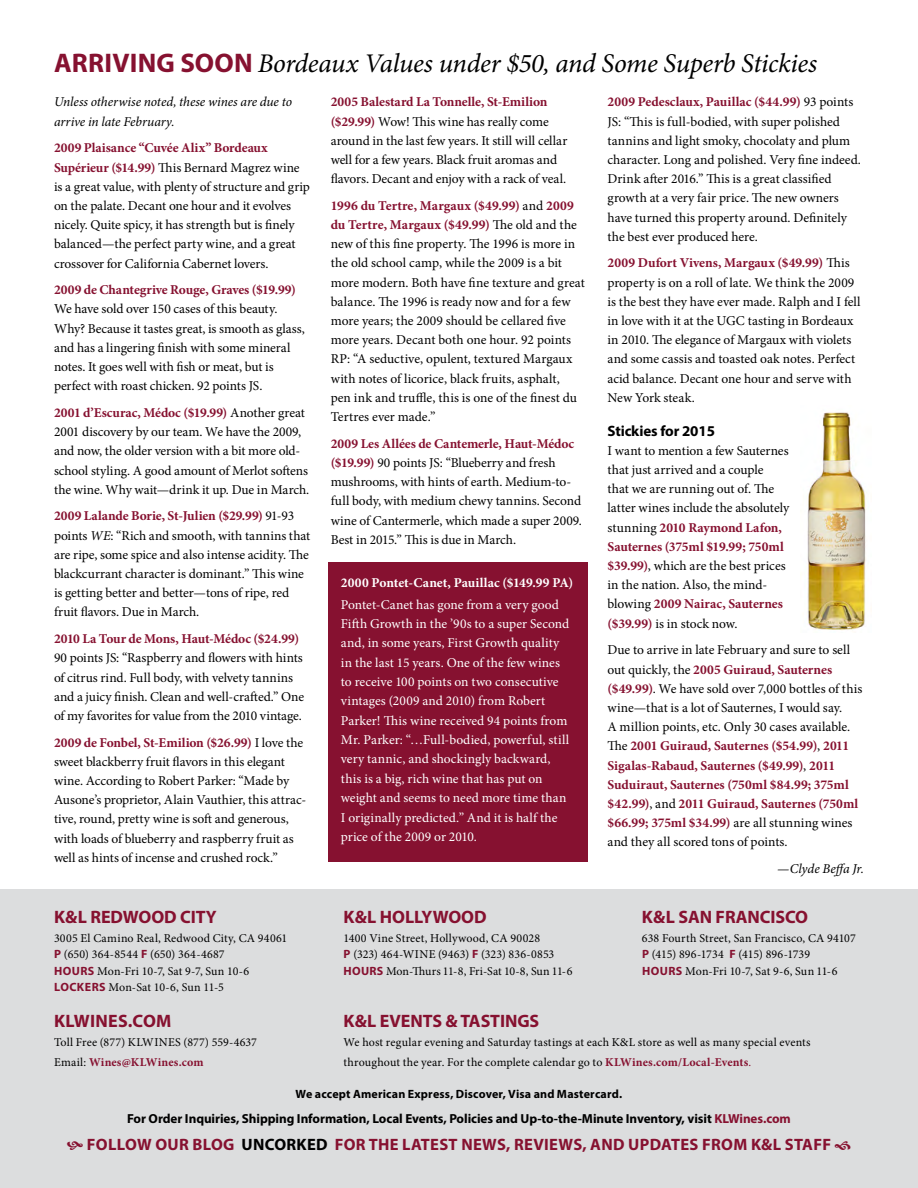
<style>
.page{position:relative;width:918px;height:1188px;background:#fff}
.page>*{position:absolute;margin:0;border:0;box-sizing:border-box;transform-origin:0 0}
.t1{font:italic 27px "Minion Pro";letter-spacing:-.015em;color:#000}
.t2{font:700 18px "Myriad Pro";letter-spacing:-.005em;color:#861130}
.t3{font:700 18px "Myriad Pro";letter-spacing:.015em;color:#861130}
.t4{font:700 16.5px "Myriad Pro";letter-spacing:.02em;color:#861130}
.t5{font:700 15px "Myriad Pro";letter-spacing:-.01em;color:#000}
.t6{font:13.5px/19.2px "Minion Pro";letter-spacing:-.005em;color:#000}
.t7{font:13.5px/19.4px "Minion Pro";letter-spacing:.005em;color:#fff}
.t8{font:italic 13.5px/19.2px "Minion Pro";letter-spacing:-.005em;color:#000}
.t9{font:700 13.5px "Minion Pro";letter-spacing:-.01em;color:#861130}
.t10{font:700 13.5px "Minion Pro";letter-spacing:.005em;color:#fff}
.t11{font:700 13.2px "Myriad Pro";letter-spacing:-.005em;color:#000}
.t12{font:12px/16.5px "Minion Pro";letter-spacing:.01em;color:#000}
.t13{font:700 12px "Myriad Pro";letter-spacing:.015em;color:#000}
.s1{font-family:"Myriad Pro";font-weight:700;font-style:normal;color:#861130}
.s2{font-weight:700;color:#861130}
.s3{font-style:italic}
.s4{font-family:"Myriad Pro";font-weight:700;color:#861130}
.s5{color:#861130}
.s6{color:#000}
</style>
<div class="page">
<div style="left:328px;top:562px;width:259px;height:299px;background:#861130"></div>
<img style="left:807px;top:412px;width:60px;height:218px">
<div style="left:0;top:890px;width:918px;height:298px;background:#dcddde"></div>
<h1 class="t1" style="left:54px;top:45px;width:764px"><span class="s1">ARRIVING SOON</span> Bordeaux Values under $50, and Some Superb Stickies</h1>
<p class="t8" style="left:54px;top:93px;width:240px">Unless otherwise noted, these wines are due to arrive in late February.</p>
<p class="t6" style="left:54px;top:139px;width:257px"><span class="s2">2009 Plaisance “Cuvée Alix” Bordeaux Supérieur ($14.99)</span> This Bernard Magrez wine is a great value, with plenty of structure and grip on the palate. Decant one hour and it evolves nicely. Quite spicy, it has strength but is finely balanced—the perfect party wine, and a great crossover for California Cabernet lovers.</p>
<p class="t9" style="left:54px;top:280px;width:243px">2009 de Chantegrive Rouge, Graves ($19.99)</p>
<p class="t6" style="left:54px;top:300px;width:252px">We have sold over 150 cases of this beauty.<br>Why? Because it tastes great, is smooth as glass, and has a lingering finish with some mineral notes. It goes well with fish or meat, but is perfect with roast chicken. 92 points JS.</p>
<p class="t6" style="left:54px;top:403px;width:257px"><span class="s2">2001 d’Escurac, Médoc ($19.99)</span> Another great 2001 discovery by our team. We have the 2009, and now, the older version with a bit more old&shy;school styling. A good amount of Merlot softens the wine. Why wait—drink it up. Due in March.</p>
<p class="t6" style="left:54px;top:507px;width:258px"><span class="s2">2009 Lalande Borie, St-Julien ($29.99)</span> 91-93 points <span class="s3">WE</span>: “Rich and smooth, with tannins that are ripe, some spice and also intense acidity. The blackcurrant character is dominant.” This wine is getting better and better—tons of ripe, red fruit flavors. Due in March.</p>
<p class="t9" style="left:54px;top:629px;width:247px">2010 La Tour de Mons, Haut-Médoc ($24.99)</p>
<p class="t6" style="left:54px;top:648px;width:252px">90 points JS: “Raspberry and flowers with hints of citrus rind. Full body, with velvety tannins and a juicy finish. Clean and well-crafted.” One of my favorites for value from the 2010 vintage.</p>
<p class="t6" style="left:54px;top:733px;width:254px"><span class="s2">2009 de Fonbel, St-Emilion ($26.99)</span> I love the sweet blackberry fruit flavors in this elegant wine. According to Robert Parker: “Made by Ausone’s proprietor, Alain Vauthier, this attrac&shy;tive, round, pretty wine is soft and generous, with loads of blueberry and raspberry fruit as well as hints of incense and crushed rock.”</p>
<p class="t6" style="left:331px;top:93px;width:238px"><span class="s2">2005 Balestard La Tonnelle, St-Emilion ($29.99)</span> Wow! This wine has really come around in the last few years. It still will cellar well for a few years. Black fruit aromas and flavors. Decant and enjoy with a rack of veal.</p>
<p class="t6" style="left:331px;top:196px;width:256px"><span class="s2">1996 du Tertre, Margaux ($49.99)</span> and <span class="s2">2009 du Tertre, Margaux ($49.99)</span> The old and the new of this fine property. The 1996 is more in the old school camp, while the 2009 is a bit more modern. Both have fine texture and great balance. The 1996 is ready now and for a few more years; the 2009 should be cellared five more years. Decant both one hour. 92 points RP: “A seductive, opulent, textured Margaux with notes of licorice, black fruits, asphalt,<br>pen ink and truffle, this is one of the finest du Tertres ever made.”</p>
<p class="t6" style="left:331px;top:434px;width:253px"><span class="s2">2009 Les Allées de Cantemerle, Haut-Médoc ($19.99)</span> 90 points JS: “Blueberry and fresh mushrooms, with hints of earth. Medium-to&shy;full body, with medium chewy tannins. Second wine of Cantermerle, which made a super 2009.<br>Best in 2015.” This is due in March.</p>
<p class="t10" style="left:341px;top:573px;width:234px">2000 Pontet-Canet, Pauillac ($149.99 PA)</p>
<p class="t7" style="left:341px;top:595px;width:230px">Pontet-Canet has gone from a very good Fifth Growth in the ’90s to a super Second and, in some years, First Growth quality in the last 15 years. One of the few wines to receive 100 points on two consecutive vintages (2009 and 2010) from Robert Parker! This wine received 94 points from Mr. Parker: “…Full-bodied, powerful, still very tannic, and shockingly backward, this is a big, rich wine that has put on weight and seems to need more time than I originally predicted.” And it is half the price of the 2009 or 2010.</p>
<p class="t6" style="left:608px;top:92px;width:255px"><span class="s2">2009 Pedesclaux, Pauillac ($44.99)</span> 93 points JS: “This is full-bodied, with super polished tannins and light smoky, chocolaty and plum character. Long and polished. Very fine indeed.<br>Drink after 2016.” This is a great classified growth at a very fair price. The new owners have turned this property around. Definitely the best ever produced here.</p>
<p class="t6" style="left:608px;top:254px;width:255px"><span class="s2">2009 Dufort Vivens, Margaux ($49.99)</span> This property is on a roll of late. We think the 2009 is the best they have ever made. Ralph and I fell in love with it at the UGC tasting in Bordeaux in 2010. The elegance of Margaux with violets and some cassis and toasted oak notes. Perfect acid balance. Decant one hour and serve with New York steak.</p>
<p class="t5" style="left:608px;top:421px;width:109px">Stickies for 2015</p>
<p class="t6" style="left:608px;top:441px;width:183px">I want to mention a few Sauternes that just arrived and a couple<br>that we are running out of. The latter wines include the absolutely stunning <span class="s2">2010 Raymond Lafon,<br>Sauternes (375ml $19.99; 750ml $39.99)</span>, which are the best prices in the nation. Also, the mind&shy;blowing <span class="s2">2009 Nairac, Sauternes ($39.99)</span> is in stock now.</p>
<p class="t6" style="left:608px;top:641px;width:256px">Due to arrive in late February and sure to sell out quickly, the <span class="s2">2005 Guiraud, Sauternes ($49.99)</span>. We have sold over 7,000 bottles of this wine—that is a lot of Sauternes, I would say.<br>A million points, etc. Only 30 cases available.<br>The <span class="s2">2001 Guiraud, Sauternes ($54.99)</span>, <span class="s2">2011<br>Sigalas-Rabaud, Sauternes ($49.99)</span>, <span class="s2">2011<br>Suduiraut, Sauternes (750ml $84.99; 375ml $42.99)</span>, and <span class="s2">2011 Guiraud, Sauternes (750ml $66.99; 375ml $34.99)</span> are all stunning wines and they all scored tons of points.</p>
<p class="t8" style="left:777px;top:859px;width:88px">—Clyde Beffa Jr.</p>
<h2 class="t2" style="left:54px;top:905px;width:164px">K&amp;L REDWOOD CITY</h2>
<p class="t12" style="left:54px;top:930px;width:235px">3005 El Camino Real, Redwood City, CA 94061<br><span class="s4">P</span> (650) 364-8544 <span class="s4">F</span> (650) 364-4687<br><span class="s4">HOURS</span> Mon-Fri 10-7, Sat 9-7, Sun 10-6<br><span class="s4">LOCKERS</span> Mon-Sat 10-6, Sun 11-5</p>
<h2 class="t2" style="left:343px;top:905px;width:145px">K&amp;L HOLLYWOOD</h2>
<p class="t12" style="left:343px;top:930px;width:231px">1400 Vine Street, Hollywood, CA 90028<br><span class="s4">P</span> (323) 464-WINE (9463) <span class="s4">F</span> (323) 836-0853<br><span class="s4">HOURS</span> Mon-Thurs 11-8, Fri-Sat 10-8, Sun 11-6</p>
<h2 class="t2" style="left:642px;top:905px;width:168px">K&amp;L SAN FRANCISCO</h2>
<p class="t12" style="left:642px;top:930px;width:215px">638 Fourth Street, San Francisco, CA 94107<br><span class="s4">P</span> (415) 896-1734 <span class="s4">F</span> (415) 896-1739<br><span class="s4">HOURS</span> Mon-Fri 10-7, Sat 9-6, Sun 11-6</p>
<h2 class="t3" style="left:54px;top:1010px;width:119px">KLWINES.COM</h2>
<p class="t12" style="left:54px;top:1033px;width:205px;line-height:19.5px">Toll Free (877) KLWINES (877) 559-4637<br>Email: <span class="s2">Wines@KLWines.com</span></p>
<h2 class="t2" style="left:343px;top:1010px;width:197px">K&amp;L EVENTS &amp; TASTINGS</h2>
<p class="t12" style="left:343px;top:1033px;width:469px;line-height:19.5px">We host regular evening and Saturday tastings at each K&amp;L store as well as many special events throughout the year. For the complete calendar go to <span class="s2">KLWines.com/Local-Events</span><span class="s5">.</span></p>
<p class="t13" style="left:296px;top:1086px;width:328px">We accept American Express, Discover, Visa and Mastercard.</p>
<p class="t11" style="left:127px;top:1110px;width:665px">For Order Inquiries, Shipping Information, Local Events, Policies and Up-to-the-Minute Inventory, visit <span class="s5">KLWines.com</span></p>
<p class="t4" style="left:87px;top:1134px;width:746px">FOLLOW OUR BLOG <span class="s6">UNCORKED</span> FOR THE LATEST NEWS, REVIEWS, AND UPDATES FROM K&amp;L STAFF</p>
</div>
